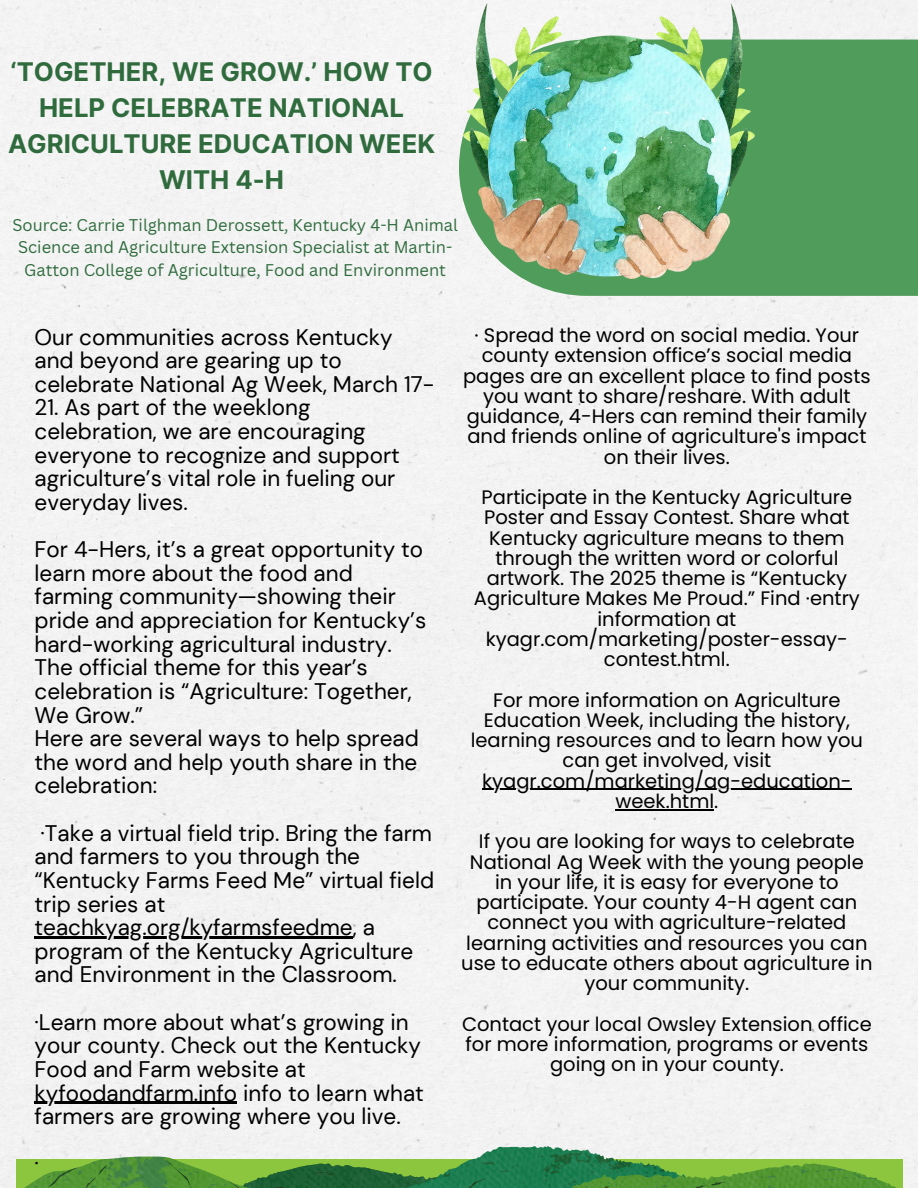
<style>
.page{position:relative;width:918px;height:1188px;background:#fff}
.page>*{position:absolute;margin:0;border:0;box-sizing:border-box;transform-origin:0 0}
.t1{font:700 25.8px/36px "Inter";color:#2f6b3d;text-align:center}
.t2{font:22.5px/23.7px "DM Sans";color:#000}
.t3{font:19.5px/20.2px "Poppins";color:#000;text-align:center}
.t4{font:16.5px/22.5px "Canva Sans";color:#2f6b3d;text-align:center}
</style>
<div class="page">
<div style="left:0;top:0;width:918px;height:1144px;background:#f3f3f3"></div>
<div style="left:459px;top:40px;width:459px;height:256px;background:#509c5b"></div>
<img style="left:463px;top:4px;width:292px;height:274px">
<svg style="left:0;top:1144px;width:918px;height:44px"></svg>
<hr style="left:35px;top:936px;width:318px;height:3px;background:#000">
<hr style="left:35px;top:1102px;width:202px;height:2px;background:#000">
<hr style="left:482px;top:789px;width:370px;height:1px;background:#000">
<hr style="left:615px;top:809px;width:99px;height:1px;background:#000">
<h1 class="t1" style="left:8px;top:53px;width:429px">‘TOGETHER, WE GROW.’ HOW TO<br>HELP CELEBRATE NATIONAL<br>AGRICULTURE EDUCATION WEEK<br>WITH 4-H</h1>
<h2 class="t4" style="left:12px;top:213px;width:447px">Source: Carrie Tilghman Derossett, Kentucky 4-H Animal<br>Science and Agriculture Extension Specialist at Martin-<br>Gatton College of Agriculture, Food and Environment</h2>
<p class="t2" style="left:35px;top:325px;width:401px">Our communities across Kentucky and beyond are gearing up to celebrate National Ag Week, March 17-</p>
<p class="t2" style="left:35px;top:396px;width:367px">21. As part of the weeklong celebration, we are encouraging everyone to recognize and support agriculture’s vital role in fueling our everyday lives.</p>
<p class="t2" style="left:35px;top:538px;width:393px">For 4-Hers, it’s a great opportunity to learn more about the food and farming community—showing their pride and appreciation for Kentucky’s hard-working agricultural industry.<br>The official theme for this year’s celebration is “Agriculture: Together,<br>We Grow.”<br>Here are several ways to help spread the word and help youth share in the celebration:</p>
<h2 class="t2" style="left:35px;top:821px;width:401px">·Take a virtual field trip. Bring the farm and farmers to you through the “Kentucky Farms Feed Me” virtual field trip series at</h2>
<h2 class="t2" style="left:35px;top:916px;width:380px">teachkyag.org/kyfarmsfeedme, a program of the Kentucky Agriculture and Environment in the Classroom.</h2>
<h2 class="t2" style="left:35px;top:1010px;width:388px">·Learn more about what’s growing in your county. Check out the Kentucky<br>Food and Farm website at</h2>
<h2 class="t2" style="left:35px;top:1081px;width:391px">kyfoodandfarm.info info to learn what farmers are growing where you live.</h2>
<h2 class="t2" style="left:35px;top:1152px;width:6px">·</h2>
<h2 class="t3" style="left:463px;top:325px;width:409px">· Spread the word on social media. Your county extension office’s social media pages are an excellent place to find posts you want to share/reshare. With adult guidance, 4-Hers can remind their family and friends online of agriculture's impact on their lives.</h2>
<h3 class="t3" style="left:474px;top:487px;width:388px">Participate in the Kentucky Agriculture Poster and Essay Contest. Share what Kentucky agriculture means to them through the written word or colorful artwork. The 2025 theme is “Kentucky Agriculture Makes Me Proud.” Find ·entry information at kyagr.com/marketing/poster-essay&shy;contest.html.</h3>
<h3 class="t3" style="left:471px;top:690px;width:394px">For more information on Agriculture Education Week, including the history, learning resources and to learn how you can get involved, visit</h3>
<h3 class="t3" style="left:482px;top:771px;width:371px">kyagr.com/marketing/ag-education&shy;week.html.</h3>
<h3 class="t3" style="left:470px;top:831px;width:395px">If you are looking for ways to celebrate National Ag Week with the young people in your life, it is easy for everyone to participate. Your county 4-H agent can</h3>
<h3 class="t3" style="left:461px;top:912px;width:413px">connect you with agriculture-related learning activities and resources you can use to educate others about agriculture in your community.</h3>
<h3 class="t3" style="left:462px;top:1014px;width:411px">Contact your local Owsley Extension office for more information, programs or events going on in your county.</h3>
</div>
